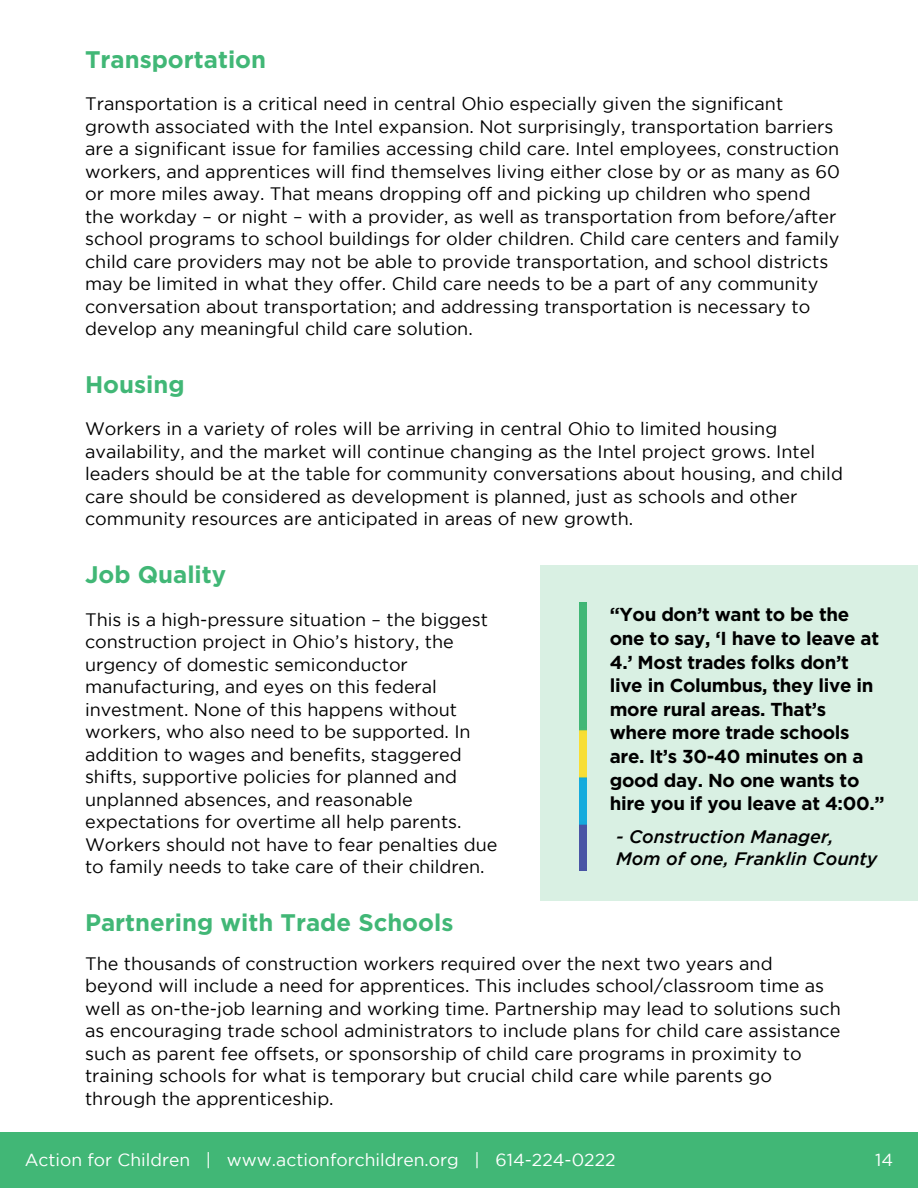
<style>
.page{position:relative;width:918px;height:1188px;background:#fff}
.page>*{position:absolute;margin:0;border:0;box-sizing:border-box;transform-origin:0 0}
.t1{font:700 24px "Gotham";color:#41b776}
.t2{font:700 18.75px/23.7px "Gotham";letter-spacing:-.02em;color:#000}
.t3{font:18px/22.5px "Gotham";color:#000}
.t4{font:italic 500 18px/22.5px "Gotham";color:#000}
.t5{font:17.55px "Gotham";color:#fff}
</style>
<div class="page">
<div style="left:0;top:1132px;width:918px;height:56px;background:#41b776"></div>
<div style="left:540px;top:565px;width:378px;height:336px;background:#d9f0e3"></div>
<img style="left:580px;top:602px;width:7px;height:269px">
<h1 class="t1" style="left:85px;top:46px;width:183px">Transportation</h1>
<p class="t3" style="left:85px;top:94px;width:756px">Transportation is a critical need in central Ohio especially given the significant growth associated with the Intel expansion. Not surprisingly, transportation barriers are a significant issue for families accessing child care. Intel employees, construction workers, and apprentices will find themselves living either close by or as many as 60 or more miles away. That means dropping off and picking up children who spend the workday – or night – with a provider, as well as transportation from before/after school programs to school buildings for older children. Child care centers and family child care providers may not be able to provide transportation, and school districts may be limited in what they offer. Child care needs to be a part of any community conversation about transportation; and addressing transportation is necessary to develop any meaningful child care solution.</p>
<h1 class="t1" style="left:85px;top:371px;width:101px">Housing</h1>
<p class="t3" style="left:85px;top:419px;width:759px">Workers in a variety of roles will be arriving in central Ohio to limited housing availability, and the market will continue changing as the Intel project grows. Intel leaders should be at the table for community conversations about housing, and child care should be considered as development is planned, just as schools and other community resources are anticipated in areas of new growth.</p>
<h1 class="t1" style="left:85px;top:561px;width:143px">Job Quality</h1>
<p class="t3" style="left:85px;top:609px;width:414px">This is a high-pressure situation – the biggest construction project in Ohio’s history, the urgency of domestic semiconductor manufacturing, and eyes on this federal investment. None of this happens without workers, who also need to be supported. In addition to wages and benefits, staggered shifts, supportive policies for planned and unplanned absences, and reasonable expectations for overtime all help parents.<br>Workers should not have to fear penalties due to family needs to take care of their children.</p>
<h1 class="t1" style="left:85px;top:909px;width:370px">Partnering with Trade Schools</h1>
<p class="t2" style="left:610px;top:602px;width:276px">“You don’t want to be the one to say, ‘I have to leave at<br>4.’ Most trades folks don’t live in Columbus, they live in more rural areas. That’s where more trade schools are. It’s 30-40 minutes on a good day. No one wants to hire you if you leave at 4:00.”</p>
<p class="t4" style="left:616px;top:826px;width:263px">- Construction Manager,<br>Mom of one, Franklin County</p>
<p class="t3" style="left:85px;top:953px;width:757px">The thousands of construction workers required over the next two years and beyond will include a need for apprentices. This includes school/classroom time as well as on-the-job learning and working time. Partnership may lead to solutions such as encouraging trade school administrators to include plans for child care assistance such as parent fee offsets, or sponsorship of child care programs in proximity to training schools for what is temporary but crucial child care while parents go through the apprenticeship.</p>
<p class="t5" style="left:25px;top:1153px;width:592px">Action for Children | www.actionforchildren.org | 614-224-0222</p>
<p class="t5" style="left:875px;top:1153px;width:19px">14</p>
</div>
